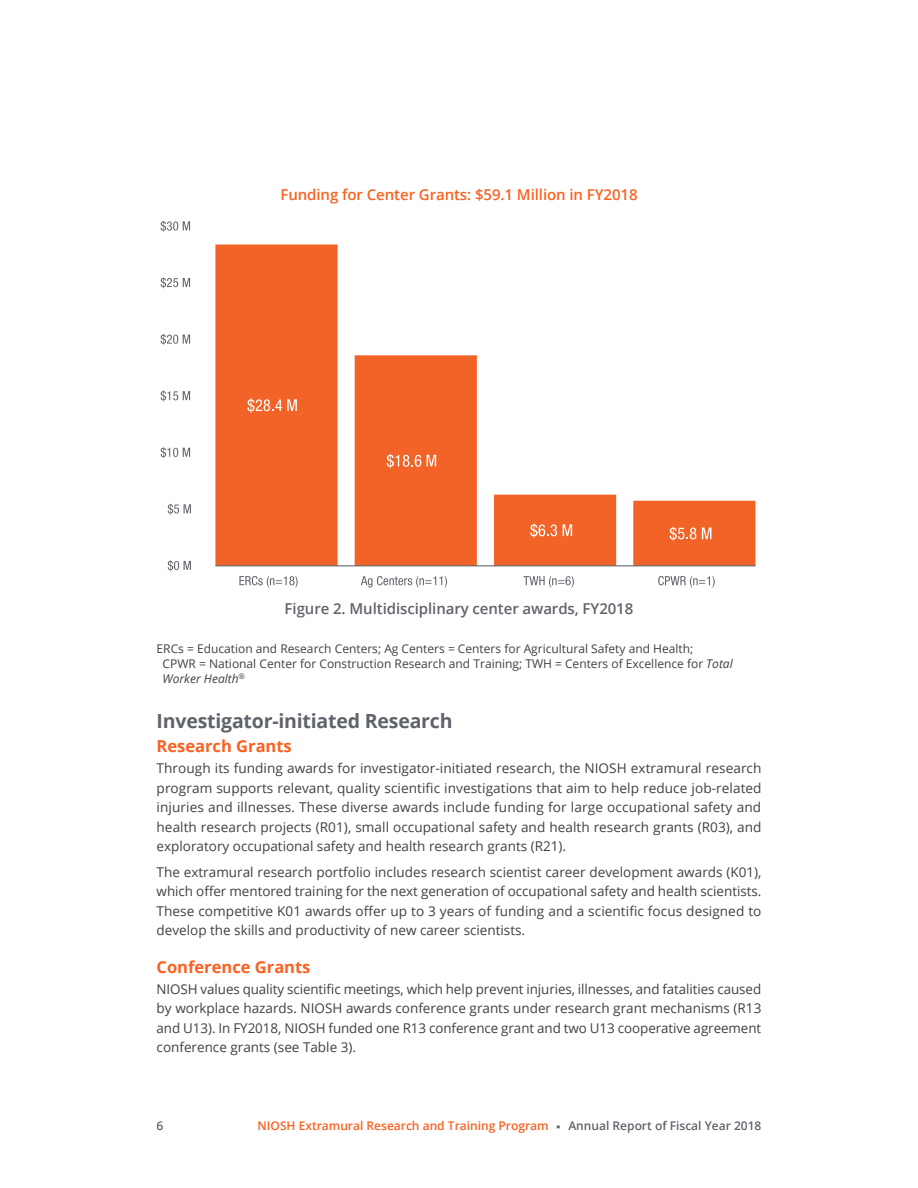
<style>
.page{position:relative;width:918px;height:1188px;background:#fff}
.page>*{position:absolute;margin:0;border:0;box-sizing:border-box;transform-origin:0 0}
.t1{font:700 19.5px "Open Sans";letter-spacing:-.01em;color:#5f636a}
.H5__follow{font:700 16.5px "Open Sans";color:#fb6120}
.H9__figure_caption{font:600 15px "Open Sans";letter-spacing:-.005em;color:#5f636a}
.H8__figure_heading{font:600 15px "Open Sans";letter-spacing:-.005em;color:#fb6120}
.P1{font:13.5px/19.5px "Open Sans";color:#414042;text-align:justify}
.P6__Footnote{font:12px/15px "Open Sans";color:#414042}
.t2{font:600 12px "Open Sans";color:#fb6120}
.t3{font:600 12px "Open Sans";color:#5f636a}
.s1{font-style:italic}
.s2{font-family:"Source Code Pro";font-weight:700;color:#5f636a}
.s3{color:#5f636a}
</style>
<div class="page">
<svg style="left:215px;top:245px;width:540px;height:320px"></svg>
<hr style="left:215px;top:565px;width:540px;height:1px;background:#5f636a">
<svg style="left:247px;top:398px;width:50px;height:15px"></svg>
<svg style="left:387px;top:454px;width:34px;height:14px"></svg>
<svg style="left:427px;top:455px;width:9px;height:11px"></svg>
<svg style="left:530px;top:524px;width:27px;height:14px"></svg>
<svg style="left:563px;top:524px;width:9px;height:12px"></svg>
<svg style="left:670px;top:527px;width:26px;height:14px"></svg>
<svg style="left:702px;top:527px;width:9px;height:12px"></svg>
<svg style="left:168px;top:560px;width:23px;height:11px"></svg>
<svg style="left:168px;top:504px;width:23px;height:11px"></svg>
<svg style="left:161px;top:447px;width:29px;height:11px"></svg>
<svg style="left:161px;top:390px;width:29px;height:12px"></svg>
<svg style="left:161px;top:334px;width:29px;height:11px"></svg>
<svg style="left:161px;top:277px;width:29px;height:11px"></svg>
<svg style="left:161px;top:221px;width:29px;height:11px"></svg>
<svg style="left:239px;top:576px;width:59px;height:12px"></svg>
<svg style="left:361px;top:576px;width:86px;height:12px"></svg>
<svg style="left:523px;top:576px;width:51px;height:12px"></svg>
<svg style="left:658px;top:576px;width:57px;height:12px"></svg>
<p class="H8__figure_heading" style="left:280px;top:185px;width:359px">Funding for Center Grants: $59.1 Million in FY2018</p>
<p class="H9__figure_caption" style="left:285px;top:599px;width:350px">Figure 2. Multidisciplinary center awards, FY2018</p>
<p class="P6__Footnote" style="left:163px;top:641px;width:572px;text-indent:-6px">ERCs = Education and Research Centers; Ag Centers = Centers for Agricultural Safety and Health;<br>CPWR = National Center for Construction Research and Training; TWH = Centers of Excellence for <span class="s1">Total<br>Worker Health</span><sup>®</sup></p>
<h4 class="t1" style="left:157px;top:708px;width:297px">Investigator-initiated Research</h4>
<h5 class="H5__follow" style="left:157px;top:735px;width:137px">Research Grants</h5>
<p class="P1" style="left:157px;top:758px;width:607px">Through its funding awards for investigator-initiated research, the NIOSH extramural research program supports relevant, quality scientific investigations that aim to help reduce job-related injuries and illnesses. These diverse awards include funding for large occupational safety and health research projects (R01), small occupational safety and health research grants (R03), and exploratory occupational safety and health research grants (R21).</p>
<p class="P1" style="left:157px;top:862px;width:607px">The extramural research portfolio includes research scientist career development awards (K01), which offer mentored training for the next generation of occupational safety and health scientists.<br>These competitive K01 awards offer up to 3 years of funding and a scientific focus designed to develop the skills and productivity of new career scientists.</p>
<h5 class="H5__follow" style="left:157px;top:955px;width:155px">Conference Grants</h5>
<p class="P1" style="left:157px;top:979px;width:606px">NIOSH values quality scientific meetings, which help prevent injuries, illnesses, and fatalities caused by workplace hazards. NIOSH awards conference grants under research grant mechanisms (R13 and U13). In FY2018, NIOSH funded one R13 conference grant and two U13 cooperative agreement conference grants (see Table 3).</p>
<p class="t3" style="left:157px;top:1117px;width:8px">6</p>
<p class="t2" style="left:258px;top:1117px;width:505px">NIOSH Extramural Research and Training Program <span class="s2">■</span> <span class="s3">Annual Report of Fiscal Year 2018</span></p>
</div>
